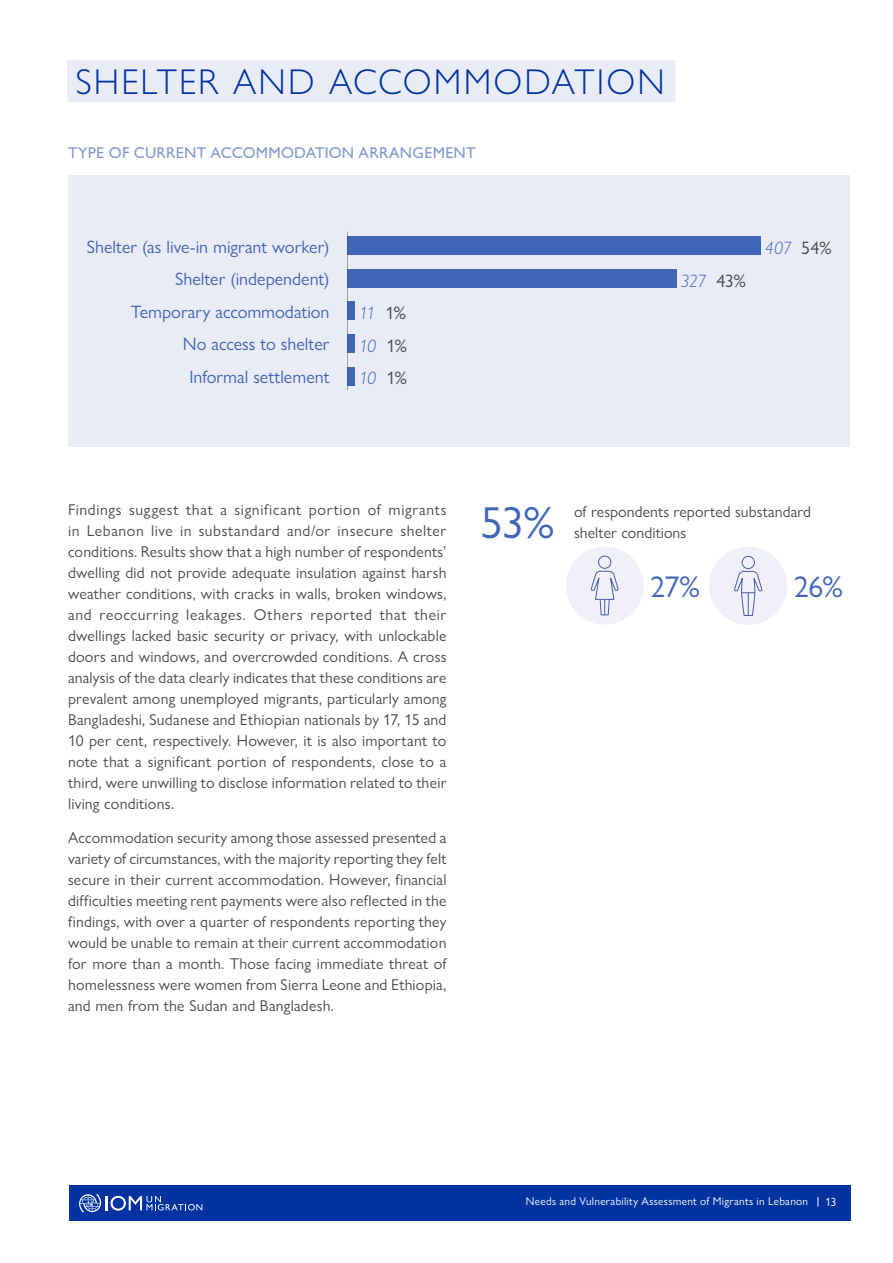
<style>
.page{position:relative;width:893px;height:1263px;background:#fff}
.page>*{position:absolute;margin:0;border:0;box-sizing:border-box;transform-origin:0 0}
.t1{font:45px "Gill Sans Nova";color:#4066b8}
.t2{font:300 36px "Gill Sans Nova";letter-spacing:.055em;color:#0033a1}
.t3{font:30px "Gill Sans Nova";color:#4066b8}
.t4{font:18px/32.5px "Gill Sans Nova";color:#4066b8;text-align:right}
.t5{font:italic 300 18px/32.5px "Gill Sans Nova";letter-spacing:-.055em;color:#4066b8;text-align:justify}
.t6{font:15.75px/21px "Gill Sans Nova";letter-spacing:.01em;color:#4a4a49;text-align:justify}
.t7{font:500 15.75px "Gill Sans Nova";letter-spacing:.015em;color:#8099d0}
.t8{font:12px "Gill Sans Nova";color:#fff}
.t9{font:11.25px "Gill Sans Nova";letter-spacing:.025em;color:#fff}
.s1{font-weight:400;font-style:normal;color:#4a4a49}
</style>
<div class="page">
<div style="left:69px;top:1185px;width:781px;height:35px;background:#0033a0"></div>
<svg style="left:79px;top:1194px;width:123px;height:18px"></svg>
<div style="left:67px;top:60px;width:608px;height:42px;background:#e9ebf6"></div>
<div style="left:68px;top:175px;width:782px;height:271px;background:#e9ebf6"></div>
<svg style="left:566px;top:547px;width:78px;height:77px"></svg>
<svg style="left:709px;top:547px;width:78px;height:78px"></svg>
<div style="left:347px;top:236px;width:413px;height:19px;background:#4066b8"></div>
<div style="left:347px;top:367px;width:8px;height:18px;background:#4066b8"></div>
<div style="left:347px;top:335px;width:8px;height:18px;background:#4066b8"></div>
<div style="left:347px;top:302px;width:8px;height:18px;background:#4066b8"></div>
<div style="left:347px;top:269px;width:329px;height:18px;background:#4066b8"></div>
<hr style="left:347px;top:232px;width:1px;height:158px;background:#4a4a49">
<h2 class="t2" style="left:76px;top:60px;width:591px">SHELTER AND ACCOMMODATION</h2>
<p class="t7" style="left:68px;top:143px;width:409px">TYPE OF CURRENT ACCOMMODATION ARRANGEMENT</p>
<p class="t4" style="left:87px;top:230px;width:244px">Shelter (as live-in migrant worker)<br>Shelter (independent)<br>Temporary accommodation<br>No access to shelter<br>Informal settlement</p>
<p class="t5" style="left:765px;top:231px;width:68px">407 <span class="s1">54%</span></p>
<p class="t5" style="left:681px;top:264px;width:67px">327 <span class="s1">43%</span></p>
<p class="t5" style="left:359px;top:296px;width:49px">11 <span class="s1">1% </span>10 <span class="s1">1% </span>10 <span class="s1">1%</span></p>
<p class="t6" style="left:68px;top:499px;width:380px">Findings suggest that a significant portion of migrants in Lebanon live in substandard and/or insecure shelter conditions. Results show that a high number of respondents’ dwelling did not provide adequate insulation against harsh weather conditions, with cracks in walls, broken windows, and reoccurring leakages. Others reported that their dwellings lacked basic security or privacy, with unlockable doors and windows, and overcrowded conditions. A cross analysis of the data clearly indicates that these conditions are prevalent among unemployed migrants, particularly among Bangladeshi, Sudanese and Ethiopian nationals by 17, 15 and 10 per cent, respectively. However, it is also important to note that a significant portion of respondents, close to a third, were unwilling to disclose information related to their living conditions.</p>
<p class="t6" style="left:68px;top:826px;width:380px">Accommodation security among those assessed presented a variety of circumstances, with the majority reporting they felt secure in their current accommodation. However, financial difficulties meeting rent payments were also reflected in the findings, with over a quarter of respondents reporting they would be unable to remain at their current accommodation for more than a month. Those facing immediate threat of homelessness were women from Sierra Leone and Ethiopia, and men from the Sudan and Bangladesh.</p>
<h1 class="t1" style="left:480px;top:495px;width:76px">53%</h1>
<p class="t6" style="left:574px;top:501px;width:239px">of respondents reported substandard shelter conditions</p>
<h3 class="t3" style="left:650px;top:568px;width:52px">27%</h3>
<h3 class="t3" style="left:794px;top:568px;width:51px">26%</h3>
<p class="t9" style="left:526px;top:1194px;width:284px">Needs and Vulnerability Assessment of Migrants in Lebanon</p>
<p class="t8" style="left:825px;top:1195px;width:13px">13</p>
</div>
